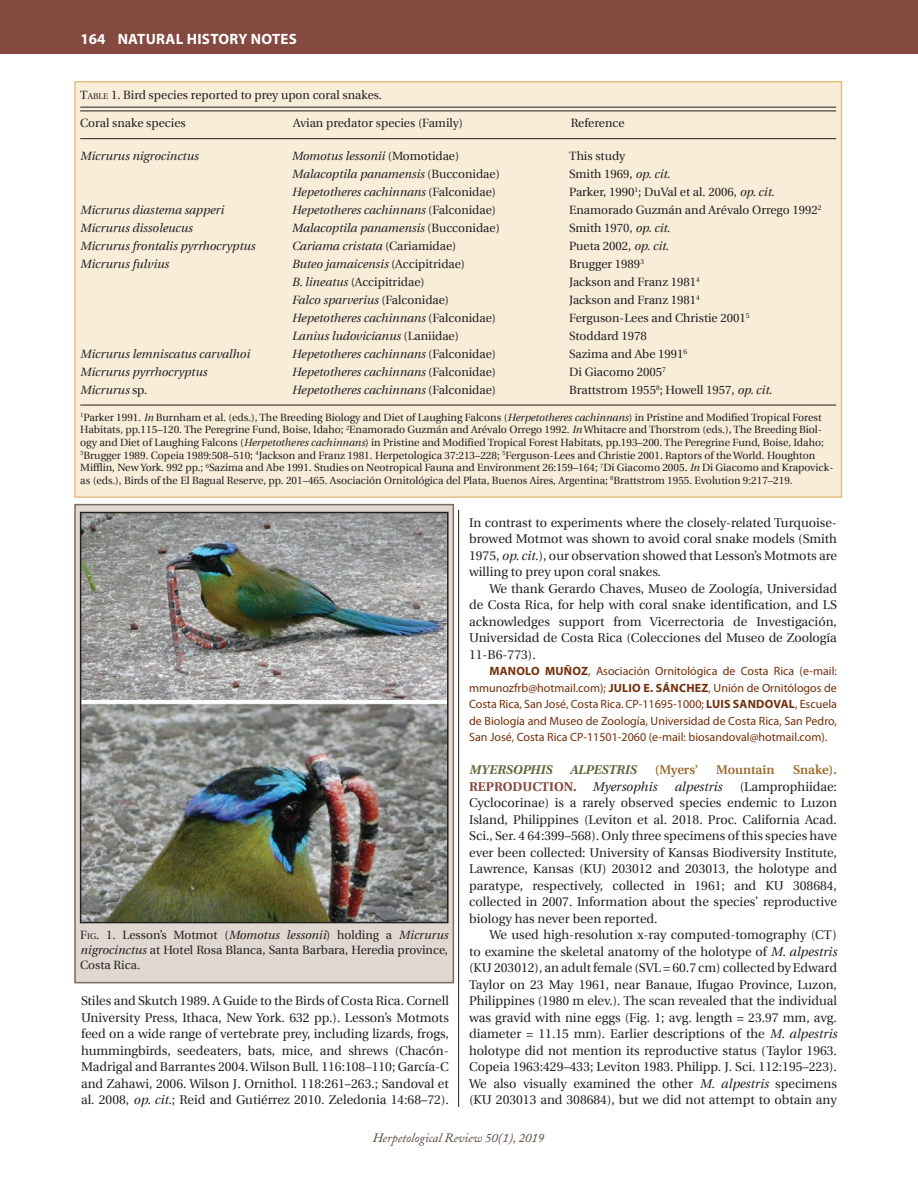
<style>
.page{position:relative;width:918px;height:1188px;background:#fff}
.page>*{position:absolute;margin:0;border:0;box-sizing:border-box;transform-origin:0 0}
.t1{font:700 15px "Myriad Pro";letter-spacing:.02em;color:#fff}
.t2{font:12.75px/16.5px "Utopia";color:#231f20;text-align:justify}
.t3{font:italic 12.75px "Adobe Caslon";color:#504137}
.t4{font:700 12.75px "Utopia";color:#84493f}
.t5{font:600 12.75px "Utopia";color:#9a6a2c}
.t6{font:italic 700 12.75px "Utopia";color:#63673c}
.t7{font:italic 12.75px "Utopia";color:#231f20}
.t8{font:italic 12px "Utopia";color:#231f20}
.t9{font:12px/15px "Utopia";color:#231f20;text-align:justify}
.t10{font:12px/16.5px "Myriad Pro";color:#712e09;text-align:justify}
.t11{font:10.5px/12.6px "Utopia";color:#231f20}
.s1{font-style:inherit}
.s2{font-size:8.4px}
.s3{font-style:normal}
.s4{font-style:italic}
.s5{font-weight:700}
.s6{font-weight:400;font-style:italic;color:#231f20}
</style>
<div class="page">
<div style="left:0;top:0;width:918px;height:54px;background:#84493f"></div>
<hr style="left:458px;top:510px;width:1px;height:597px;background:#231f20">
<div style="left:74px;top:81px;width:768px;height:417px;background:#f8edd9;border:2px solid #e6bf7f"></div>
<hr style="left:80px;top:107px;width:756px;height:1px;background:#231f20">
<hr style="left:80px;top:111px;width:756px;height:1px;background:#231f20">
<hr style="left:80px;top:138px;width:756px;height:1px;background:#231f20">
<hr style="left:80px;top:405px;width:756px;height:1px;background:#231f20">
<div style="left:74px;top:504px;width:380px;height:479px;background:#ded8d1;border:2px solid #7a6a5f"></div>
<img style="left:83px;top:515px;width:363px;height:405px">
<div style="left:80px;top:512px;width:369px;height:411px;border:2px solid #231f20"></div>
<p class="t1" style="left:80px;top:29px;width:218px">164 NATURAL HISTORY NOTES</p>
<p class="t9" style="left:80px;top:87px;width:303px"><span class="s1">t</span><span class="s2">able</span> 1. Bird species reported to prey upon coral snakes.</p>
<p class="t9" style="left:80px;top:116px;width:107px">Coral snake species</p>
<p class="t9" style="left:293px;top:116px;width:171px">Avian predator species (Family)</p>
<p class="t9" style="left:571px;top:116px;width:55px">Reference</p>
<p class="t8" style="left:80px;top:149px;width:120px">Micrurus nigrocinctus</p>
<p class="t8" style="left:292px;top:149px;width:169px">Momotus lessonii <span class="s3">(Momotidae)</span></p>
<p class="t9" style="left:569px;top:149px;width:58px">This study</p>
<p class="t8" style="left:292px;top:167px;width:210px">Malacoptila panamensis <span class="s3">(Bucconidae)</span></p>
<p class="t9" style="left:569px;top:167px;width:103px">Smith 1969, <span class="s4">op. cit</span>.</p>
<p class="t8" style="left:292px;top:185px;width:206px">Hepetotheres cachinnans <span class="s3">(Falconidae)</span></p>
<p class="t9" style="left:569px;top:185px;width:207px">Parker, 1990<sup>1</sup>; DuVal et al. 2006, <span class="s4">op. cit</span>.</p>
<p class="t8" style="left:80px;top:203px;width:145px">Micrurus diastema sapperi</p>
<p class="t8" style="left:292px;top:203px;width:206px">Hepetotheres cachinnans <span class="s3">(Falconidae)</span></p>
<p class="t9" style="left:569px;top:203px;width:254px">Enamorado Guzmán and Arévalo Orrego 1992<sup>2</sup></p>
<p class="t8" style="left:80px;top:221px;width:114px">Micrurus dissoleucus</p>
<p class="t8" style="left:292px;top:221px;width:210px">Malacoptila panamensis <span class="s3">(Bucconidae)</span></p>
<p class="t9" style="left:569px;top:221px;width:103px">Smith 1970, <span class="s4">op. cit</span>.</p>
<p class="t8" style="left:80px;top:239px;width:176px">Micrurus frontalis pyrrhocryptus</p>
<p class="t8" style="left:292px;top:239px;width:166px">Cariama cristata <span class="s3">(Cariamidae)</span></p>
<p class="t9" style="left:569px;top:239px;width:101px">Pueta 2002, <span class="s4">op. cit</span>.</p>
<p class="t8" style="left:80px;top:257px;width:90px">Micrurus fulvius</p>
<p class="t8" style="left:292px;top:257px;width:175px">Buteo jamaicensis <span class="s3">(Accipitridae)</span></p>
<p class="t9" style="left:569px;top:257px;width:76px">Brugger 1989<sup>3</sup></p>
<p class="t9" style="left:292px;top:275px;width:134px"><span class="s4">B. lineatus</span> (Accipitridae)</p>
<p class="t9" style="left:569px;top:275px;width:132px">Jackson and Franz 1981<sup>4</sup></p>
<p class="t8" style="left:292px;top:293px;width:159px">Falco sparverius <span class="s3">(Falconidae)</span></p>
<p class="t9" style="left:569px;top:293px;width:132px">Jackson and Franz 1981<sup>4</sup></p>
<p class="t8" style="left:292px;top:311px;width:206px">Hepetotheres cachinnans <span class="s3">(Falconidae)</span></p>
<p class="t9" style="left:569px;top:311px;width:182px">Ferguson-Lees and Christie 2001<sup>5</sup></p>
<p class="t8" style="left:292px;top:329px;width:169px">Lanius ludovicianus <span class="s3">(Laniidae)</span></p>
<p class="t9" style="left:569px;top:329px;width:79px">Stoddard 1978</p>
<p class="t8" style="left:80px;top:347px;width:171px">Micrurus lemniscatus carvalhoi</p>
<p class="t8" style="left:292px;top:347px;width:206px">Hepetotheres cachinnans <span class="s3">(Falconidae)</span></p>
<p class="t9" style="left:569px;top:347px;width:120px">Sazima and Abe 1991<sup>6</sup></p>
<p class="t8" style="left:80px;top:365px;width:128px">Micrurus pyrrhocryptus</p>
<p class="t8" style="left:292px;top:365px;width:206px">Hepetotheres cachinnans <span class="s3">(Falconidae)</span></p>
<p class="t9" style="left:569px;top:365px;width:98px">Di Giacomo 2005<sup>7</sup></p>
<p class="t8" style="left:80px;top:383px;width:69px">Micrurus <span class="s3">sp.</span></p>
<p class="t8" style="left:292px;top:383px;width:206px">Hepetotheres cachinnans <span class="s3">(Falconidae)</span></p>
<p class="t9" style="left:569px;top:383px;width:205px">Brattstrom 1955<sup>8</sup>; Howell 1957, <span class="s4">op. cit</span>.</p>
<p class="t11" style="left:80px;top:411px;width:755px"><sup>1</sup>Parker 1991. <span class="s4">In</span> Burnham et al. (eds.), The Breeding Biology and Diet of Laughing Falcons (<span class="s4">Herpetotheres cachinnans</span>) in Pristine and Modified Tropical Forest Habitats, pp.115–120. The Peregrine Fund, Boise, Idaho; <sup>2</sup>Enamorado Guzmán and Arévalo Orrego 1992. <span class="s4">In</span> Whitacre and Thorstrom (eds.), The Breeding Biol&shy;ogy and Diet of Laughing Falcons (<span class="s4">Herpetotheres cachinnans</span>) in Pristine and Modified Tropical Forest Habitats, pp.193–200. The Peregrine Fund, Boise, Idaho; <sup>3</sup>Brugger 1989. Copeia 1989:508–510; <sup>4</sup>Jackson and Franz 1981. Herpetologica 37:213–228; <sup>5</sup>Ferguson-Lees and Christie 2001. Raptors of the World. Houghton Mifflin, New York. 992 pp.; <sup>6</sup>Sazima and Abe 1991. Studies on Neotropical Fauna and Environment 26:159–164; <sup>7</sup>Di Giacomo 2005. <span class="s4">In</span> Di Giacomo and Krapovick&shy;as (eds.), Birds of the El Bagual Reserve, pp. 201–465. Asociación Ornitológica del Plata, Buenos Aires, Argentina; <sup>8</sup>Brattstrom 1955. Evolution 9:217–219.</p>
<p class="t9" style="left:80px;top:928px;width:369px"><span class="s1">F</span><span class="s2">ig</span><span class="s1">.</span> 1. Lesson’s Motmot (<span class="s4">Momotus lessonii</span>) holding a <span class="s4">Micrurus nigrocinctus</span> at Hotel Rosa Blanca, Santa Barbara, Heredia province, Costa Rica.</p>
<p class="t2" style="left:81px;top:993px;width:369px">Stiles and Skutch 1989. A Guide to the Birds of Costa Rica. Cornell University Press, Ithaca, New York. 632 pp.). Lesson’s Motmots feed on a wide range of vertebrate prey, including lizards, frogs, hummingbirds, seedeaters, bats, mice, and shrews (Chacón-Madrigal and Barrantes 2004. Wilson Bull. 116:108–110; García-C and Zahawi, 2006. Wilson J. Ornithol. 118:261–263.; Sandoval et al. 2008, <span class="s4">op. cit.</span>; Reid and Gutiérrez 2010. Zeledonia 14:68–72).</p>
<p class="t2" style="left:469px;top:514px;width:369px">In contrast to experiments where the closely-related Turquoise&shy;browed Motmot was shown to avoid coral snake models (Smith 1975, <span class="s4">op. cit.</span>), our observation showed that Lesson’s Motmots are willing to prey upon coral snakes.</p>
<p class="t2" style="left:469px;top:580px;width:369px;text-indent:20px">We thank Gerardo Chaves, Museo de Zoología, Universidad de Costa Rica, for help with coral snake identification, and LS acknowledges support from Vicerrectoria de Investigación, Universidad de Costa Rica (Colecciones del Museo de Zoología 11-B6-773).</p>
<p class="t10" style="left:469px;top:663px;width:369px;text-indent:20px"><span class="s5">MANOLO MUÑOZ</span>, Asociación Ornitológica de Costa Rica (e-mail: mmunozfrb@hotmail.com); <span class="s5">JULIO E. SÁNCHEZ</span>, Unión de Ornitólogos de Costa Rica, San José, Costa Rica. CP-11695-1000; <span class="s5">LUIS SANDOVAL</span>, Escuela de Biología and Museo de Zoología, Universidad de Costa Rica, San Pedro, San José, Costa Rica CP-11501-2060 (e-mail: biosandoval@hotmail.com).</p>
<p class="t6" style="left:469px;top:762px;width:85px">MYERSOPHIS</p>
<p class="t6" style="left:570px;top:762px;width:68px">ALPESTRIS</p>
<p class="t5" style="left:655px;top:762px;width:45px">(Myers’</p>
<p class="t5" style="left:716px;top:762px;width:60px">Mountain</p>
<p class="t5" style="left:793px;top:762px;width:45px">Snake).</p>
<p class="t4" style="left:469px;top:779px;width:189px">REPRODUCTION. <span class="s6">Myersophis</span></p>
<p class="t7" style="left:675px;top:779px;width:49px">alpestris</p>
<p class="t2" style="left:469px;top:778px;width:369px;text-indent:271px">(Lamprophiidae:<br>Cyclocorinae) is a rarely observed species endemic to Luzon Island, Philippines (Leviton et al. 2018. Proc. California Acad.<br>Sci., Ser. 4 64:399–568). Only three specimens of this species have ever been collected: University of Kansas Biodiversity Institute, Lawrence, Kansas (KU) 203012 and 203013, the holotype and paratype, respectively, collected in 1961; and KU 308684, collected in 2007. Information about the species’ reproductive biology has never been reported.</p>
<p class="t2" style="left:469px;top:927px;width:369px;text-indent:20px">We used high-resolution x-ray computed-tomography (CT) to examine the skeletal anatomy of the holotype of <span class="s4">M. alpestris </span>(KU 203012), an adult female (SVL = 60.7 cm) collected by Edward Taylor on 23 May 1961, near Banaue, Ifugao Province, Luzon, Philippines (1980 m elev.). The scan revealed that the individual was gravid with nine eggs (Fig. 1; avg. length = 23.97 mm, avg. diameter = 11.15 mm). Earlier descriptions of the <span class="s4">M. alpestris </span>holotype did not mention its reproductive status (Taylor 1963.<br>Copeia 1963:429–433; Leviton 1983. Philipp. J. Sci. 112:195–223).<br>We also visually examined the other <span class="s4">M. alpestris</span> specimens (KU 203013 and 308684), but we did not attempt to obtain any</p>
<p class="t3" style="left:373px;top:1131px;width:173px">Herpetological Review 50(1), 2019</p>
</div>
